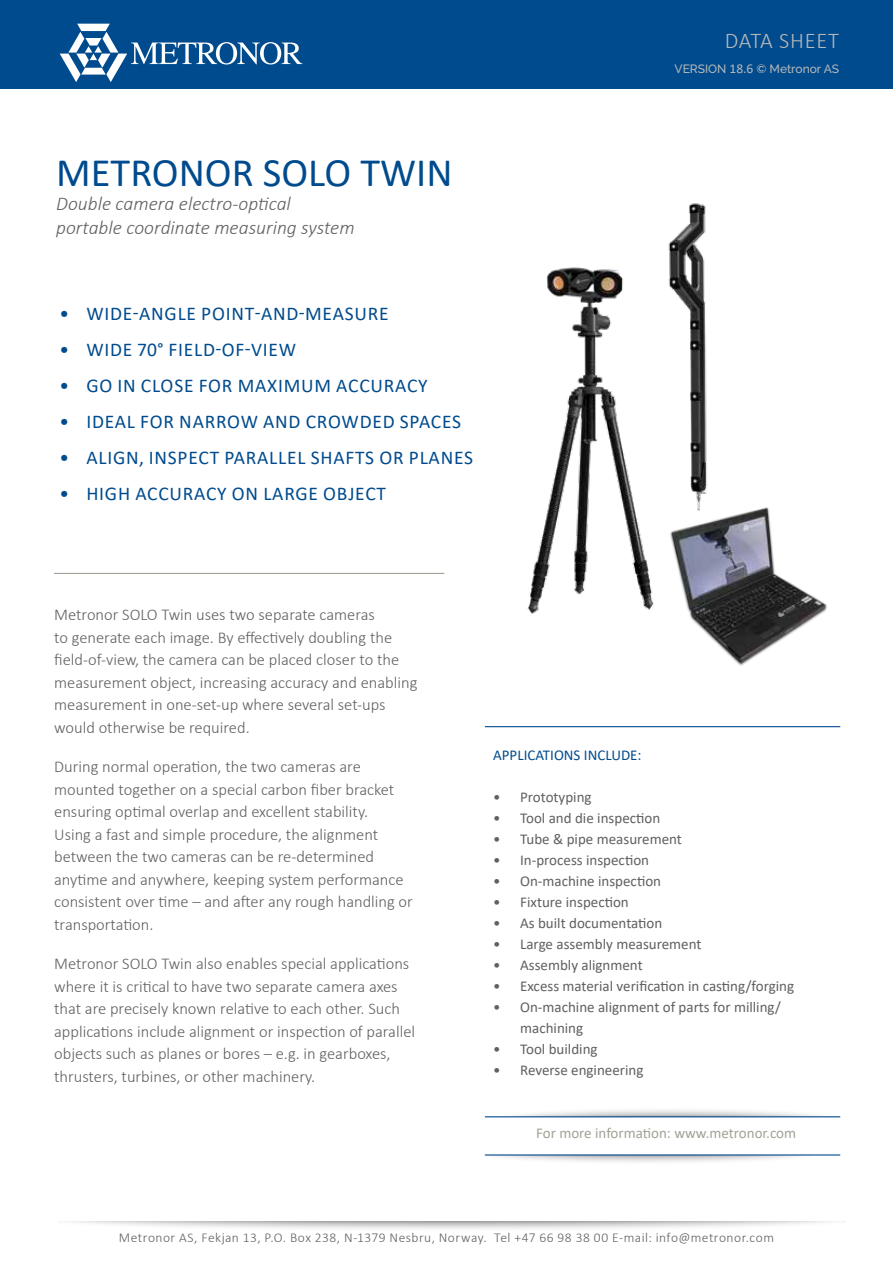
<style>
.page{position:relative;width:893px;height:1263px;background:#fff}
.page>*{position:absolute;margin:0;border:0;box-sizing:border-box;transform-origin:0 0}
.t1{font:40.5px "Calibri";color:#004b8d}
.t2{font:300 22.5px "Calibri";letter-spacing:.03em;color:#b6b8ba}
.t3{font:19.5px "Calibri";letter-spacing:.04em;color:#004b8d}
.t4{font:italic 300 19.5px/24px "Calibri";color:#5f6062}
.t5{font:300 16.5px/22.5px "Calibri";color:#5f6062}
.t6{font:15px/21px "Calibri";color:#5f6062}
.t7{font:15px "Calibri";color:#a2a296}
.t8{font:15px "Calibri";color:#004b8d}
.t9{font:300 13.5px "Calibri";letter-spacing:.035em;color:#5f6062}
.t10{font:500 12px "Raleway";color:#b6b8ba}
.s1{font-family:"Calibri";font-weight:400;font-size:13.5px}
</style>
<div class="page">
<div style="left:0;top:0;width:893px;height:89px;background:#004b8d"></div>
<svg style="left:60px;top:24px;width:242px;height:58px"></svg>
<img style="left:485px;top:1155px;width:327px;height:7px">
<hr style="left:54px;top:573px;width:390px;height:1px;background:#a2a296">
<img style="left:527px;top:203px;width:300px;height:463px">
<hr style="left:485px;top:726px;width:355px;height:1px;background:#004b8d">
<hr style="left:485px;top:1154px;width:355px;height:1px;background:#004b8d">
<hr style="left:485px;top:1116px;width:355px;height:1px;background:#004b8d">
<h1 class="t1" style="left:56px;top:144px;width:398px">METRONOR SOLO TWIN</h1>
<p class="t4" style="left:56px;top:191px;width:300px">Double camera electro-optical portable coordinate measuring system</p>
<p class="t3" style="left:59px;top:300px;width:331px">• WIDE-ANGLE POINT-AND-MEASURE</p>
<p class="t3" style="left:59px;top:336px;width:238px">• WIDE 70° FIELD-OF-VIEW</p>
<p class="t3" style="left:59px;top:372px;width:370px">• GO IN CLOSE FOR MAXIMUM ACCURACY</p>
<p class="t3" style="left:59px;top:408px;width:403px">• IDEAL FOR NARROW AND CROWDED SPACES</p>
<p class="t3" style="left:59px;top:444px;width:415px">• ALIGN, INSPECT PARALLEL SHAFTS OR PLANES</p>
<p class="t3" style="left:59px;top:480px;width:328px">• HIGH ACCURACY ON LARGE OBJECT</p>
<h2 class="t2" style="left:725px;top:26px;width:116px">DATA SHEET</h2>
<p class="t10" style="left:675px;top:62px;width:166px">VERSION <span class="s1">18.6</span> © Metronor AS</p>
<p class="t5" style="left:54px;top:603px;width:365px">Metronor SOLO Twin uses two separate cameras<br>to generate each image. By effectively doubling the field-of-view, the camera can be placed closer to the measurement object, increasing accuracy and enabling measurement in one-set-up where several set-ups would otherwise be required.</p>
<p class="t5" style="left:54px;top:755px;width:360px">During normal operation, the two cameras are mounted together on a special carbon fiber bracket ensuring optimal overlap and excellent stability.<br>Using a fast and simple procedure, the alignment between the two cameras can be re-determined anytime and anywhere, keeping system performance consistent over time – and after any rough handling or transportation.</p>
<p class="t5" style="left:54px;top:952px;width:362px">Metronor SOLO Twin also enables special applications where it is critical to have two separate camera axes that are precisely known relative to each other. Such applications include alignment or inspection of parallel objects such as planes or bores – e.g. in gearboxes, thrusters, turbines, or other machinery.</p>
<p class="t8" style="left:493px;top:744px;width:150px">APPLICATIONS INCLUDE:</p>
<p class="t6" style="left:493px;top:786px;width:100px">• Prototyping</p>
<p class="t6" style="left:493px;top:807px;width:169px">• Tool and die inspection</p>
<p class="t6" style="left:493px;top:828px;width:190px">• Tube &amp; pipe measurement</p>
<p class="t6" style="left:493px;top:849px;width:157px">• In-process inspection</p>
<p class="t6" style="left:493px;top:870px;width:169px">• On-machine inspection</p>
<p class="t6" style="left:493px;top:891px;width:137px">• Fixture inspection</p>
<p class="t6" style="left:493px;top:912px;width:171px">• As built documentation</p>
<p class="t6" style="left:493px;top:933px;width:210px">• Large assembly measurement</p>
<p class="t6" style="left:493px;top:954px;width:151px">• Assembly alignment</p>
<p class="t6" style="left:493px;top:975px;width:303px">• Excess material verification in casting/forging</p>
<p class="t6" style="left:520px;top:996px;width:262px;text-indent:-27px">• On-machine alignment of parts for milling/ machining</p>
<p class="t6" style="left:493px;top:1038px;width:106px">• Tool building</p>
<p class="t6" style="left:493px;top:1059px;width:152px">• Reverse engineering</p>
<p class="t7" style="left:536px;top:1122px;width:262px">For more information: www.metronor.com</p>
<p class="t9" style="left:119px;top:1229px;width:657px">Metronor AS, Fekjan 13, P.O. Box 238, N-1379 Nesbru, Norway. Tel +47 66 98 38 00 E-mail: info@metronor.com</p>
</div>
